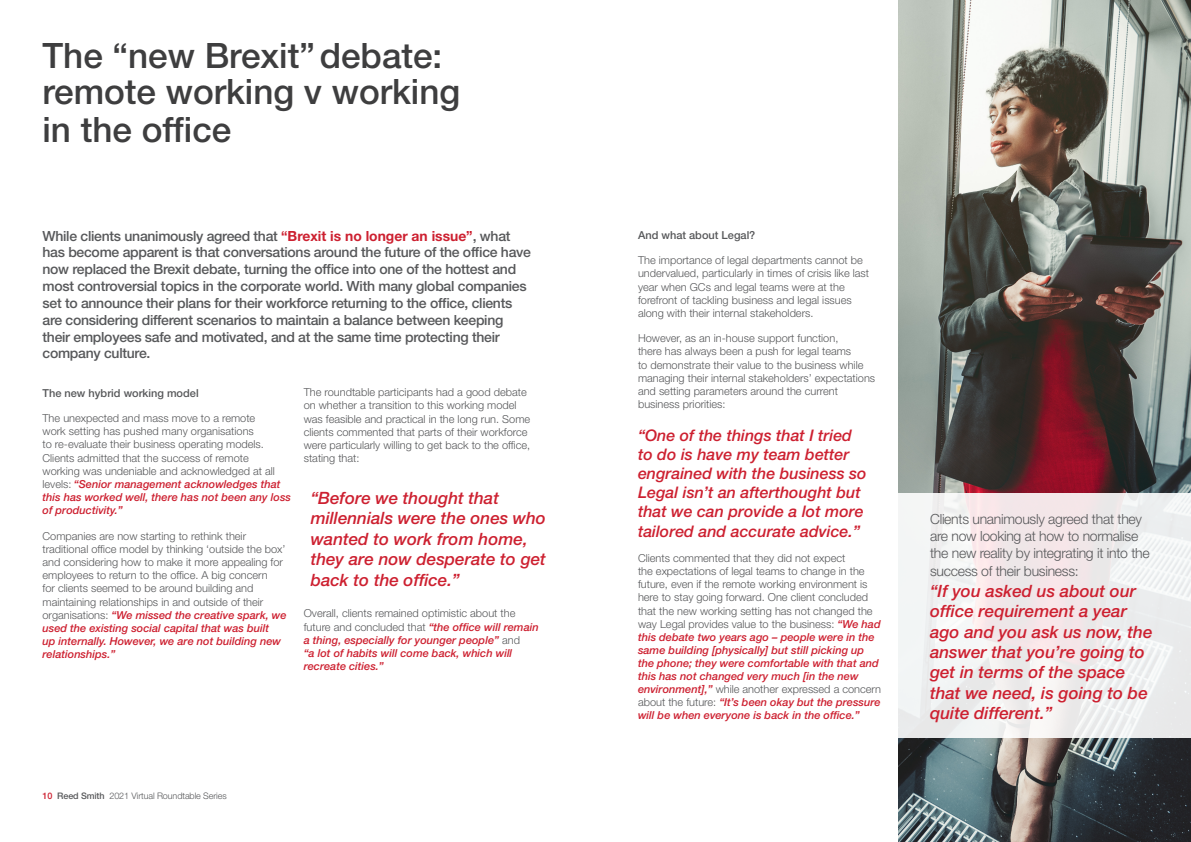
<style>
.page{position:relative;width:1191px;height:842px;background:#fff}
.page>*{position:absolute;margin:0;border:0;box-sizing:border-box;transform-origin:0 0}
.Section_Heading{font:500 35px/36px "Helvetica Neue LT Std";color:#3e3e3f}
.Introduction{font:italic 500 17px/20.4px "Helvetica Neue LT Std";color:#cd2030}
.Body{font:italic 500 17px/20.4px "Helvetica Neue LT Std";color:#cd2030}
.t1{font:italic 500 16px/19.2px "Helvetica Neue LT Std";color:#cd2030}
.Introduction-2{font:500 14px/16.8px "Helvetica Neue LT Std";letter-spacing:-.02em;color:#57585a}
.Introduction-3{font:300 14px/16.8px "Helvetica Neue LT Std";letter-spacing:-.02em;color:#57585a}
.t2{font:300 11px/13.2px "Helvetica Neue LT Std";color:#57585a}
.t3{font:italic 500 11px/13.1px "Helvetica Neue LT Std";color:#cd2030}
.RS_Body_Text{font:500 11px "Helvetica Neue LT Std";color:#57585a}
.t4{font:300 9px "Helvetica Neue LT Std";letter-spacing:-.01em;color:#57585a}
.s1{font-weight:700;color:#cd2030}
.s2{font-weight:500;font-style:italic;color:#cd2030}
.s3{font-weight:300;font-style:normal;color:#57585a}
.s4{font-weight:500;color:#cd2030}
.s5{font-weight:500}
</style>
<div class="page">
<img style="left:899px;top:0;width:292px;height:842px">
<div style="left:888px;top:493px;width:303px;height:244px;background:linear-gradient(to right,#f5f2f2,#edebec)"></div>
<p class="Section_Heading" style="left:43px;top:37px;width:419px">The “new Brexit” debate: remote working v working</p>
<p class="Section_Heading" style="left:43px;top:111px;width:190px">in the office</p>
<p class="Introduction-2" style="left:43px;top:227px;width:490px">While clients unanimously agreed that <span class="s1">“Brexit is no longer an issue”</span>, what has become apparent is that conversations around the future of the office have now replaced the Brexit debate, turning the office into one of the hottest and most controversial topics in the corporate world. With many global companies set to announce their plans for their workforce returning to the office, clients are considering different scenarios to maintain a balance between keeping their employees safe and motivated, and at the same time protecting their company culture.</p>
<p class="RS_Body_Text" style="left:43px;top:386px;width:158px">The new hybrid working model</p>
<p class="t2" style="left:43px;top:411px;width:250px">The unexpected and mass move to a remote<br>work setting has pushed many organisations<br>to re-evaluate their business operating models.<br>Clients admitted that the success of remote<br>working was undeniable and acknowledged at all levels: <span class="s2">“Senior management acknowledges that this has worked well, there has not been any loss of productivity.”</span></p>
<p class="t2" style="left:43px;top:529px;width:245px">Companies are now starting to rethink their traditional office model by thinking ‘outside the box’ and considering how to make it more appealing for employees to return to the office. A big concern<br>for clients seemed to be around building and maintaining relationships in and outside of their organisations: <span class="s2">“We missed the creative spark, we used the existing social capital that was built<br>up internally. However, we are not building new relationships.”</span></p>
<p class="t2" style="left:304px;top:385px;width:228px">The roundtable participants had a good debate on whether a transition to this working model was feasible and practical in the long run. Some clients commented that parts of their workforce were particularly willing to get back to the office, stating that:</p>
<p class="Body" style="left:311px;top:488px;width:237px">“Before we thought that millennials were the ones who wanted to work from home, they are now desperate to get back to the office.”</p>
<p class="t3" style="left:304px;top:607px;width:236px"><span class="s3">Overall, clients remained optimistic about the future and concluded that</span> “the office will remain a thing, especially for younger people” <span class="s3">and<br></span>“a lot of habits will come back, which will recreate cities.”</p>
<p class="t4" style="left:43px;top:791px;width:186px"><span class="s4">10</span> <span class="s5">Reed Smith</span> 2021 Virtual Roundtable Series</p>
<p class="RS_Body_Text" style="left:638px;top:229px;width:119px">And what about Legal?</p>
<p class="t2" style="left:638px;top:253px;width:233px">The importance of legal departments cannot be undervalued, particularly in times of crisis like last year when GCs and legal teams were at the forefront of tackling business and legal issues along with their internal stakeholders.</p>
<p class="t2" style="left:638px;top:331px;width:239px">However, as an in-house support function,<br>there has always been a push for legal teams<br>to demonstrate their value to the business while managing their internal stakeholders’ expectations and setting parameters around the current business priorities:</p>
<p class="t1" style="left:638px;top:425px;width:230px">“One of the things that I tried to do is have my team better engrained with the business so<br>Legal isn’t an afterthought but that we can provide a lot more tailored and accurate advice.”</p>
<p class="t2" style="left:638px;top:551px;width:245px">Clients commented that they did not expect<br>the expectations of legal teams to change in the future, even if the remote working environment is here to stay going forward. One client concluded that the new working setting has not changed the way Legal provides value to the business: <span class="s2">“We had this debate two years ago – people were in the same building [physically] but still picking up the phone; they were comfortable with that and this has not changed very much [in the new environment],”</span> while another expressed a concern about the future: <span class="s2">“It’s been okay but the pressure will be when everyone is back in the office.”</span></p>
<p class="Introduction-3" style="left:930px;top:511px;width:221px">Clients unanimously agreed that they are now looking at how to normalise the new reality by integrating it into the</p>
<p class="Introduction-3" style="left:930px;top:563px;width:150px">success of their business:</p>
<p class="Introduction" style="left:930px;top:580px;width:224px">“If you asked us about our office requirement a year ago and you ask us now, the answer that you’re going to get in terms of the space that we need, is going to be quite different.”</p>
</div>
